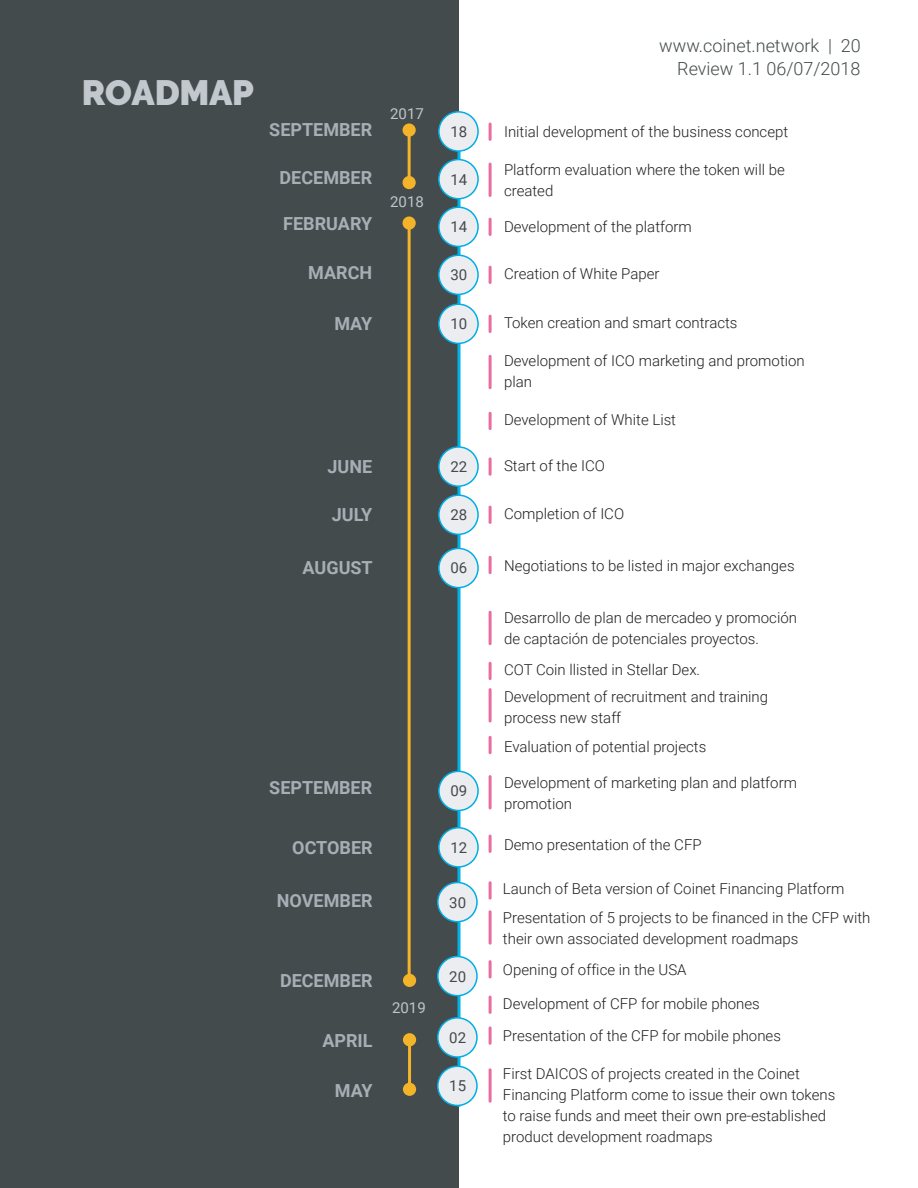
<style>
.page{position:relative;width:918px;height:1188px;background:#fff}
.page>*{position:absolute;margin:0;border:0;box-sizing:border-box;transform-origin:0 0}
.t1{font:900 35.1px "Raleway";letter-spacing:-.01em;color:#c3c8ce}
.t2{font:700 18px "Roboto";color:#a8aeb5}
.t3{font:300 18px "Roboto";color:#434a4b}
.t4{font:300 15px/21px "Roboto";color:#231f20}
.t5{font:15px "Roboto";color:#434a4b}
.t6{font:15px "Roboto";color:#c1c5cb}
</style>
<div class="page">
<div style="left:0;top:0;width:459px;height:1188px;background:#434b4c"></div>
<hr style="left:458px;top:129px;width:2px;height:978px;background:#00b3e6">
<hr style="left:408px;top:225px;width:3px;height:755px;background:#f4b42a">
<div style="left:439px;top:112px;width:39px;height:39px;background:#ecedf0;border-radius:50%"></div>
<div style="left:438px;top:111px;width:41px;height:41px;border:2px solid #00aee3;border-radius:50%"></div>
<div style="left:439px;top:160px;width:39px;height:39px;background:#ecedf0;border-radius:50%"></div>
<div style="left:438px;top:159px;width:41px;height:40px;border:2px solid #00aee3;border-radius:50%"></div>
<div style="left:439px;top:207px;width:39px;height:39px;background:#ecedf0;border-radius:50%"></div>
<div style="left:438px;top:206px;width:41px;height:41px;border:2px solid #00aee3;border-radius:50%"></div>
<div style="left:439px;top:255px;width:39px;height:39px;background:#ecedf0;border-radius:50%"></div>
<div style="left:438px;top:254px;width:41px;height:41px;border:2px solid #00aee3;border-radius:50%"></div>
<div style="left:439px;top:304px;width:39px;height:39px;background:#ecedf0;border-radius:50%"></div>
<div style="left:438px;top:303px;width:41px;height:41px;border:2px solid #00aee3;border-radius:50%"></div>
<div style="left:439px;top:447px;width:39px;height:39px;background:#ecedf0;border-radius:50%"></div>
<div style="left:438px;top:446px;width:41px;height:41px;border:2px solid #00aee3;border-radius:50%"></div>
<div style="left:439px;top:495px;width:39px;height:39px;background:#ecedf0;border-radius:50%"></div>
<div style="left:438px;top:494px;width:41px;height:41px;border:2px solid #00aee3;border-radius:50%"></div>
<div style="left:439px;top:548px;width:39px;height:40px;background:#ecedf0;border-radius:50%"></div>
<div style="left:438px;top:548px;width:41px;height:40px;border:2px solid #00aee3;border-radius:50%"></div>
<div style="left:439px;top:771px;width:39px;height:40px;background:#ecedf0;border-radius:50%"></div>
<div style="left:438px;top:771px;width:41px;height:40px;border:2px solid #00aee3;border-radius:50%"></div>
<div style="left:439px;top:828px;width:39px;height:39px;background:#ecedf0;border-radius:50%"></div>
<div style="left:438px;top:827px;width:41px;height:41px;border:2px solid #00aee3;border-radius:50%"></div>
<div style="left:403px;top:216px;width:13px;height:14px;background:#f4b42a;border-radius:50%"></div>
<div style="left:403px;top:123px;width:13px;height:14px;background:#f4b42a;border-radius:50%"></div>
<div style="left:403px;top:176px;width:13px;height:13px;background:#f4b42a;border-radius:50%"></div>
<hr style="left:408px;top:1042px;width:3px;height:49px;background:#f4b42a">
<div style="left:438px;top:883px;width:39px;height:39px;background:#ecedf0;border-radius:50%"></div>
<div style="left:437px;top:882px;width:41px;height:40px;border:2px solid #00aee3;border-radius:50%"></div>
<div style="left:438px;top:957px;width:39px;height:39px;background:#ecedf0;border-radius:50%"></div>
<div style="left:437px;top:956px;width:41px;height:40px;border:2px solid #00aee3;border-radius:50%"></div>
<div style="left:438px;top:1018px;width:39px;height:39px;background:#ecedf0;border-radius:50%"></div>
<div style="left:437px;top:1017px;width:41px;height:41px;border:2px solid #00aee3;border-radius:50%"></div>
<div style="left:438px;top:1066px;width:39px;height:39px;background:#ecedf0;border-radius:50%"></div>
<div style="left:437px;top:1066px;width:41px;height:40px;border:2px solid #00aee3;border-radius:50%"></div>
<div style="left:403px;top:974px;width:13px;height:13px;background:#f4b42a;border-radius:50%"></div>
<div style="left:403px;top:1033px;width:13px;height:13px;background:#f4b42a;border-radius:50%"></div>
<div style="left:403px;top:1083px;width:13px;height:13px;background:#f4b42a;border-radius:50%"></div>
<hr style="left:489px;top:123px;width:3px;height:18px;background:#e96da1;border-radius:2px">
<hr style="left:489px;top:266px;width:3px;height:18px;background:#e96da1;border-radius:2px">
<hr style="left:489px;top:315px;width:3px;height:18px;background:#e96da1;border-radius:2px">
<hr style="left:489px;top:457px;width:3px;height:19px;background:#e96da1;border-radius:2px">
<hr style="left:489px;top:412px;width:3px;height:18px;background:#e96da1;border-radius:2px">
<hr style="left:489px;top:506px;width:3px;height:18px;background:#e96da1;border-radius:2px">
<hr style="left:489px;top:556px;width:3px;height:18px;background:#e96da1;border-radius:2px">
<hr style="left:489px;top:662px;width:3px;height:18px;background:#e96da1;border-radius:2px">
<hr style="left:489px;top:835px;width:3px;height:18px;background:#e96da1;border-radius:2px">
<hr style="left:489px;top:881px;width:3px;height:19px;background:#e96da1;border-radius:2px">
<hr style="left:489px;top:996px;width:3px;height:18px;background:#e96da1;border-radius:2px">
<hr style="left:489px;top:1026px;width:3px;height:19px;background:#e96da1;border-radius:2px">
<hr style="left:489px;top:960px;width:3px;height:18px;background:#e96da1;border-radius:2px">
<hr style="left:489px;top:736px;width:3px;height:18px;background:#e96da1;border-radius:2px">
<hr style="left:489px;top:218px;width:3px;height:18px;background:#e96da1;border-radius:2px">
<hr style="left:489px;top:163px;width:3px;height:34px;background:#e96da1;border-radius:2px">
<hr style="left:489px;top:355px;width:3px;height:34px;background:#e96da1;border-radius:2px">
<hr style="left:489px;top:611px;width:3px;height:34px;background:#e96da1;border-radius:2px">
<hr style="left:489px;top:688px;width:3px;height:34px;background:#e96da1;border-radius:2px">
<hr style="left:489px;top:775px;width:3px;height:34px;background:#e96da1;border-radius:2px">
<hr style="left:489px;top:910px;width:3px;height:35px;background:#e96da1;border-radius:2px">
<hr style="left:489px;top:1068px;width:3px;height:35px;background:#e96da1;border-radius:2px">
<hr style="left:408px;top:130px;width:3px;height:57px;background:#f4b42a">
<h1 class="t1" style="left:82px;top:72px;width:174px">ROADMAP</h1>
<p class="t3" style="left:659px;top:33px;width:203px">www.coinet.network | 20</p>
<p class="t2" style="left:269px;top:117px;width:104px">SEPTEMBER</p>
<p class="t2" style="left:280px;top:165px;width:94px">DECEMBER</p>
<p class="t2" style="left:283px;top:211px;width:90px">FEBRUARY</p>
<p class="t2" style="left:308px;top:260px;width:66px">MARCH</p>
<p class="t6" style="left:390px;top:103px;width:35px">2017</p>
<p class="t6" style="left:390px;top:191px;width:35px">2018</p>
<p class="t5" style="left:450px;top:121px;width:18px">18</p>
<p class="t5" style="left:450px;top:169px;width:18px">14</p>
<p class="t5" style="left:450px;top:216px;width:18px">14</p>
<p class="t5" style="left:450px;top:264px;width:18px">30</p>
<p class="t2" style="left:334px;top:311px;width:39px">MAY</p>
<p class="t5" style="left:450px;top:313px;width:18px">10</p>
<p class="t3" style="left:677px;top:56px;width:185px">Review 1.1 06/07/2018</p>
<p class="t4" style="left:504px;top:121px;width:286px">Initial development of the business concept</p>
<p class="t4" style="left:504px;top:159px;width:282px">Platform evaluation where the token will be created</p>
<p class="t4" style="left:504px;top:216px;width:189px">Development of the platform</p>
<p class="t4" style="left:504px;top:263px;width:157px">Creation of White Paper</p>
<p class="t4" style="left:504px;top:312px;width:235px">Token creation and smart contracts</p>
<p class="t4" style="left:504px;top:350px;width:302px">Development of ICO marketing and promotion plan</p>
<p class="t4" style="left:504px;top:408px;width:174px">Development of White List</p>
<p class="t2" style="left:327px;top:454px;width:46px">JUNE</p>
<p class="t5" style="left:450px;top:456px;width:18px">22</p>
<p class="t4" style="left:504px;top:455px;width:102px">Start of the ICO</p>
<p class="t4" style="left:504px;top:503px;width:122px">Completion of ICO</p>
<p class="t2" style="left:332px;top:502px;width:42px">JULY</p>
<p class="t5" style="left:450px;top:504px;width:18px">28</p>
<p class="t2" style="left:303px;top:555px;width:72px">AUGUST</p>
<p class="t5" style="left:450px;top:558px;width:18px">06</p>
<p class="t2" style="left:269px;top:775px;width:104px">SEPTEMBER</p>
<p class="t5" style="left:450px;top:781px;width:18px">09</p>
<p class="t4" style="left:504px;top:555px;width:292px">Negotiations to be listed in major exchanges</p>
<p class="t4" style="left:504px;top:607px;width:295px">Desarrollo de plan de mercadeo y promoción de captación de potenciales proyectos.</p>
<p class="t4" style="left:504px;top:656px;width:266px;line-height:27px">COT Coin llisted in Stellar Dex.<br>Development of recruitment and training</p>
<p class="t4" style="left:504px;top:707px;width:119px">process new staff</p>
<p class="t4" style="left:504px;top:736px;width:204px">Evaluation of potential projects</p>
<p class="t4" style="left:504px;top:772px;width:294px">Development of marketing plan and platform promotion</p>
<p class="t2" style="left:292px;top:835px;width:82px">OCTOBER</p>
<p class="t2" style="left:277px;top:888px;width:97px">NOVEMBER</p>
<p class="t5" style="left:450px;top:837px;width:18px">12</p>
<p class="t4" style="left:504px;top:834px;width:199px">Demo presentation of the CFP</p>
<p class="t4" style="left:503px;top:874px;width:369px;line-height:29px">Launch of Beta version of Coinet Financing Platform<br>Presentation of 5 projects to be financed in the CFP with</p>
<p class="t4" style="left:503px;top:928px;width:297px">their own associated development roadmaps</p>
<p class="t5" style="left:449px;top:892px;width:18px">30</p>
<p class="t2" style="left:280px;top:968px;width:94px">DECEMBER</p>
<p class="t5" style="left:449px;top:966px;width:18px">20</p>
<p class="t6" style="left:392px;top:997px;width:35px">2019</p>
<p class="t4" style="left:503px;top:958px;width:185px">Opening of office in the USA</p>
<p class="t4" style="left:503px;top:992px;width:258px">Development of CFP for mobile phones</p>
<p class="t2" style="left:322px;top:1028px;width:52px">APRIL</p>
<p class="t5" style="left:449px;top:1027px;width:18px">02</p>
<p class="t4" style="left:503px;top:1025px;width:280px">Presentation of the CFP for mobile phones</p>
<p class="t4" style="left:503px;top:1063px;width:334px">First DAICOS of projects created in the Coinet Financing Platform come to issue their own tokens to raise funds and meet their own pre-established product development roadmaps</p>
<p class="t2" style="left:335px;top:1078px;width:39px">MAY</p>
<p class="t5" style="left:449px;top:1075px;width:18px">15</p>
</div>
